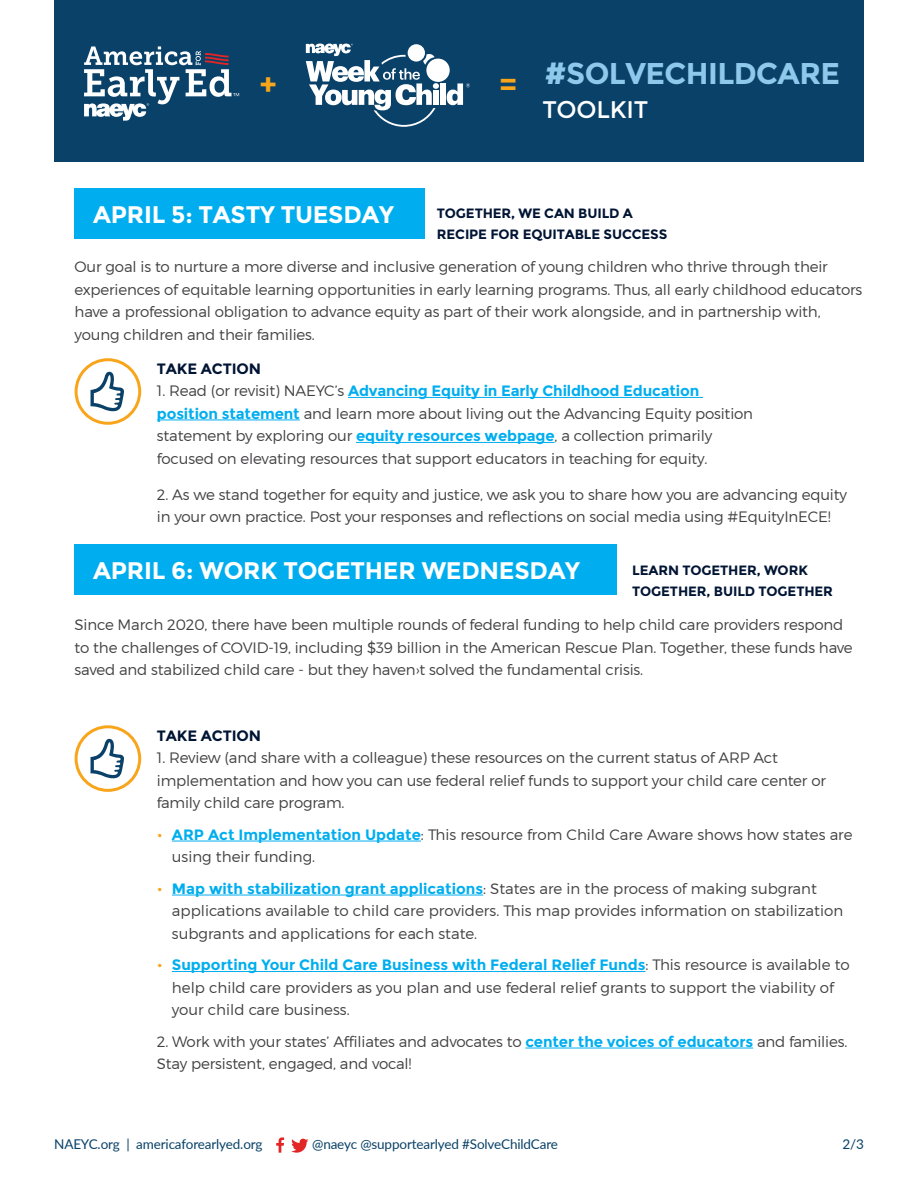
<style>
.page{position:relative;width:918px;height:1188px;background:#fff}
.page>*{position:absolute;margin:0;border:0;box-sizing:border-box;transform-origin:0 0}
.t1{font:700 30px "Montserrat";letter-spacing:-.02em;color:#8ec8ea}
.t2{font:700 30px "Montserrat";color:#f9a51b}
.t3{font:700 24px "Montserrat";letter-spacing:-.01em;color:#fff}
.t4{font:24px "Montserrat";letter-spacing:-.01em;color:#fff}
.t5{font:300 15px/22.5px "Montserrat";letter-spacing:-.01em;color:#413f41}
.t6{font:700 15px "Montserrat";letter-spacing:-.01em;color:#001433}
.t7{font:700 13.5px/21px "Montserrat";letter-spacing:-.01em;color:#001433}
.t8{font:13.5px "Lato";letter-spacing:-.01em;color:#094168}
.s1{font-weight:700;color:#00aeef}
.s2{font-family:"Gotham";font-weight:400;font-size:12.75px;color:#f9a51b}
</style>
<div class="page">
<div style="left:54px;top:0;width:810px;height:162px;background:#094169"></div>
<svg style="left:84px;top:46px;width:155px;height:75px"></svg>
<svg style="left:276px;top:1137px;width:8px;height:16px"></svg>
<svg style="left:291px;top:1139px;width:17px;height:14px"></svg>
<div style="left:426px;top:59px;width:24px;height:23px;background:#fff;border-radius:50%"></div>
<svg style="left:306px;top:43px;width:133px;height:84px"></svg>
<div style="left:433px;top:90px;width:6px;height:15px;background:#fff"></div>
<div style="left:440px;top:83px;width:6px;height:22px;background:#fff"></div>
<svg style="left:447px;top:83px;width:23px;height:22px"></svg>
<div style="left:75px;top:188px;width:350px;height:51px;background:#00aeef"></div>
<hr style="left:348px;top:397px;width:355px;height:1px;background:#00aeef">
<hr style="left:157px;top:420px;width:143px;height:1px;background:#00aeef">
<hr style="left:356px;top:442px;width:199px;height:1px;background:#00aeef">
<svg style="left:91px;top:372px;width:33px;height:39px"></svg>
<div style="left:75px;top:358px;width:66px;height:67px;border:3px solid #f9a51b;border-radius:50%"></div>
<div style="left:75px;top:544px;width:542px;height:52px;background:#00aeef"></div>
<hr style="left:172px;top:841px;width:249px;height:1px;background:#00aeef">
<hr style="left:172px;top:895px;width:311px;height:1px;background:#00aeef">
<hr style="left:172px;top:971px;width:474px;height:1px;background:#00aeef">
<hr style="left:525px;top:1048px;width:228px;height:1px;background:#00aeef">
<svg style="left:91px;top:739px;width:33px;height:39px"></svg>
<div style="left:75px;top:725px;width:66px;height:67px;border:3px solid #f9a51b;border-radius:50%"></div>
<h1 class="t2" style="left:259px;top:67px;width:19px">+</h1>
<h1 class="t2" style="left:500px;top:67px;width:19px">=</h1>
<h1 class="t1" style="left:544px;top:55px;width:297px">#SOLVECHILDCARE</h1>
<h2 class="t4" style="left:542px;top:96px;width:107px">TOOLKIT</h2>
<p class="t3" style="left:93px;top:200px;width:302px">APRIL 5: TASTY TUESDAY</p>
<p class="t7" style="left:437px;top:202px;width:232px">TOGETHER, WE CAN BUILD A<br>RECIPE FOR EQUITABLE SUCCESS</p>
<p class="t5" style="left:75px;top:255px;width:789px">Our goal is to nurture a more diverse and inclusive generation of young children who thrive through their experiences of equitable learning opportunities in early learning programs. Thus, all early childhood educators have a professional obligation to advance equity as part of their work alongside, and in partnership with, young children and their families.</p>
<p class="t6" style="left:157px;top:360px;width:106px">TAKE ACTION</p>
<p class="t5" style="left:157px;top:379px;width:598px">1. Read (or revisit) NAEYC’s <span class="s1">Advancing Equity in Early Childhood Education position statement</span> and learn more about living out the Advancing Equity position statement by exploring our <span class="s1">equity resources webpage</span>, a collection primarily focused on elevating resources that support educators in teaching for equity.</p>
<p class="t5" style="left:157px;top:483px;width:692px">2. As we stand together for equity and justice, we ask you to share how you are advancing equity in your own practice. Post your responses and reflections on social media using #EquityInECE!</p>
<p class="t3" style="left:93px;top:557px;width:488px">APRIL 6: WORK TOGETHER WEDNESDAY</p>
<p class="t5" style="left:75px;top:613px;width:780px">Since March 2020, there have been multiple rounds of federal funding to help child care providers respond to the challenges of COVID-19, including $39 billion in the American Rescue Plan. Together, these funds have saved and stabilized child care - but they haven›t solved the fundamental crisis.</p>
<p class="t7" style="left:632px;top:559px;width:202px">LEARN TOGETHER, WORK<br>TOGETHER, BUILD TOGETHER</p>
<p class="t6" style="left:157px;top:727px;width:106px">TAKE ACTION</p>
<p class="t5" style="left:157px;top:747px;width:671px">1. Review (and share with a colleague) these resources on the current status of ARP Act implementation and how you can use federal relief funds to support your child care center or family child care program.</p>
<p class="t5" style="left:172px;top:823px;width:682px;text-indent:-15px"><span class="s2">•</span> <span class="s1">ARP Act Implementation Update</span>: This resource from Child Care Aware shows how states are using their funding.</p>
<p class="t5" style="left:172px;top:877px;width:673px;text-indent:-15px"><span class="s2">•</span> <span class="s1">Map with stabilization grant applications</span>: States are in the process of making subgrant applications available to child care providers. This map provides information on stabilization subgrants and applications for each state.</p>
<p class="t5" style="left:172px;top:954px;width:679px;text-indent:-15px"><span class="s2">•</span> <span class="s1">Supporting Your Child Care Business with Federal Relief Funds</span>: This resource is available to help child care providers as you plan and use federal relief grants to support the viability of your child care business.</p>
<p class="t5" style="left:157px;top:1030px;width:692px">2. Work with your states’ Affiliates and advocates to <span class="s1">center the voices of educators</span> and families.<br>Stay persistent, engaged, and vocal!</p>
<p class="t8" style="left:54px;top:1134px;width:210px">NAEYC.org | americaforearlyed.org</p>
<p class="t8" style="left:312px;top:1134px;width:247px">@naeyc @supportearlyed #SolveChildCare</p>
<p class="t8" style="left:843px;top:1134px;width:23px">2/3</p>
</div>
